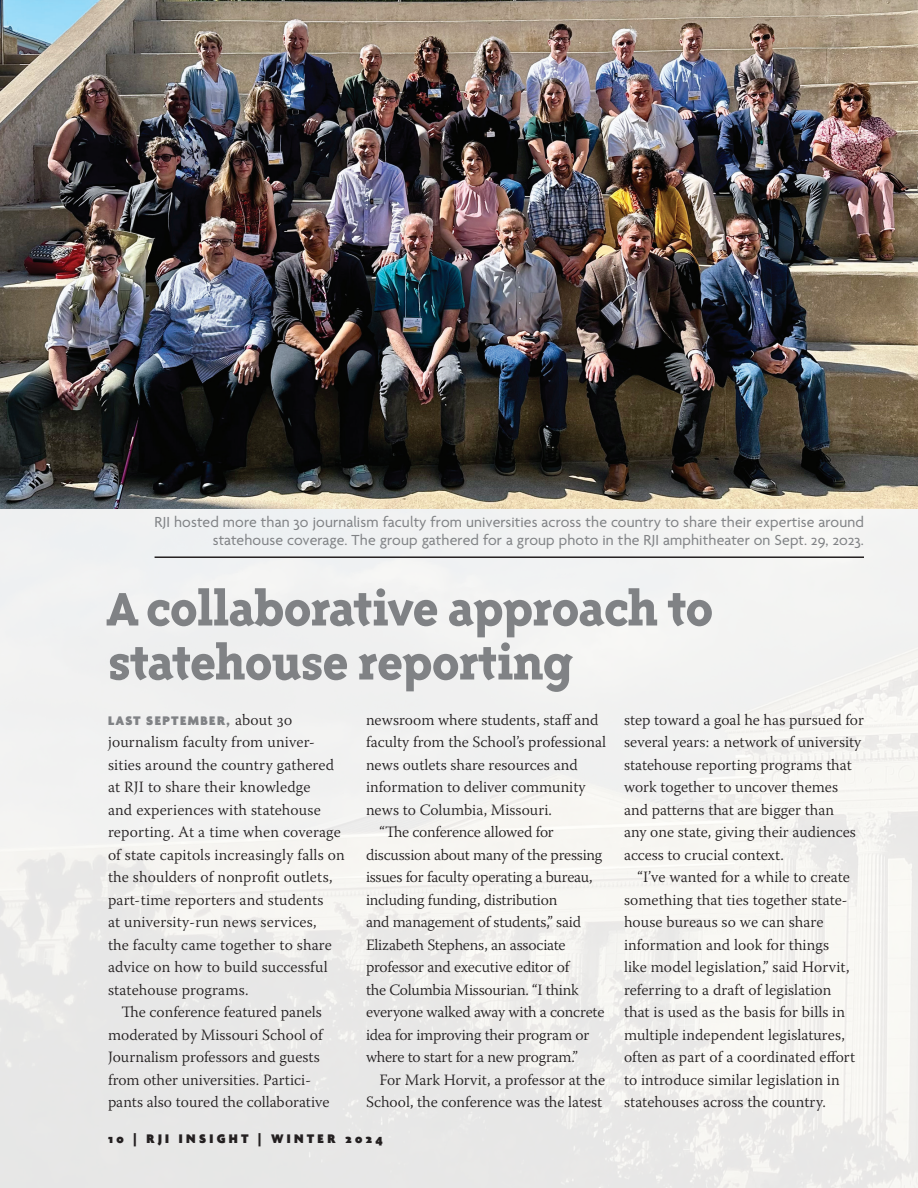
<style>
.page{position:relative;width:918px;height:1188px;background:#fff}
.page>*{position:absolute;margin:0;border:0;box-sizing:border-box;transform-origin:0 0}
.Heads_headline_MU_gray_1{font:800 54px/54px "Triplex Serif OT";letter-spacing:-.025em;color:#808285}
.Body_text_1{font:300 15.75px/22.5px "Warnock Pro";color:#231f20}
.Body_photos_captions_1{font:15.75px/18px "Agenda One";letter-spacing:.01em;color:#808285;text-align:right}
.t1{font:900 13.5px "Agenda One";letter-spacing:.25em;color:#231f20}
.Body_text_1-2{font:900 13.5px "Agenda One";letter-spacing:.1em;color:#808285}
.s1{font-family:"Warnock Pro";font-weight:300;font-size:15.75px;color:#231f20}
</style>
<div class="page">
<img style="left:0;top:508px;width:918px;height:680px">
<img style="left:0;top:0;width:918px;height:508px">
<hr style="left:155px;top:556px;width:709px;height:2px;background:#231f20">
<p class="Body_photos_captions_1" style="left:154px;top:513px;width:711px">RJI hosted more than 30 journalism faculty from universities across the country to share their expertise around statehouse coverage. The group gathered for a group photo in the RJI amphitheater on Sept. 29, 2023.</p>
<p class="Heads_headline_MU_gray_1" style="left:108px;top:581px;width:607px">A collaborative approach to statehouse reporting</p>
<p class="Body_text_1-2" style="left:108px;top:712px;width:186px">LAST SEPTEMBER, <span class="s1">about 30</span></p>
<p class="Body_text_1" style="left:108px;top:730px;width:238px">journalism faculty from univer&shy;sities around the country gathered at RJI to share their knowledge<br>and experiences with statehouse reporting. At a time when coverage of state capitols increasingly falls on the shoulders of nonprofit outlets, part-time reporters and students<br>at university-run news services,<br>the faculty came together to share advice on how to build successful statehouse programs.</p>
<p class="Body_text_1" style="left:108px;top:1000px;width:223px;text-indent:13px">The conference featured panels moderated by Missouri School of Journalism professors and guests from other universities. Partici&shy;pants also toured the collaborative</p>
<p class="Body_text_1" style="left:366px;top:708px;width:241px">newsroom where students, staff and faculty from the School’s professional news outlets share resources and information to deliver community news to Columbia, Missouri.</p>
<p class="Body_text_1" style="left:366px;top:820px;width:240px;text-indent:13px">“The conference allowed for discussion about many of the pressing issues for faculty operating a bureau, including funding, distribution<br>and management of students,” said Elizabeth Stephens, an associate professor and executive editor of<br>the Columbia Missourian. “I think everyone walked away with a concrete idea for improving their program or where to start for a new program.”</p>
<p class="Body_text_1" style="left:366px;top:1068px;width:241px;text-align:right">For Mark Horvit, a professor at the<br>School, the conference was the latest</p>
<p class="t1" style="left:108px;top:1131px;width:276px">10 | RJI INSIGHT | WINTER 2024</p>
<p class="Body_text_1" style="left:624px;top:708px;width:242px">step toward a goal he has pursued for several years: a network of university statehouse reporting programs that work together to uncover themes and patterns that are bigger than<br>any one state, giving their audiences access to crucial context.</p>
<p class="Body_text_1" style="left:624px;top:865px;width:233px;text-indent:13px">“I’ve wanted for a while to create something that ties together state&shy;house bureaus so we can share information and look for things like model legislation,” said Horvit, referring to a draft of legislation that is used as the basis for bills in multiple independent legislatures, often as part of a coordinated effort to introduce similar legislation in statehouses across the country.</p>
</div>
